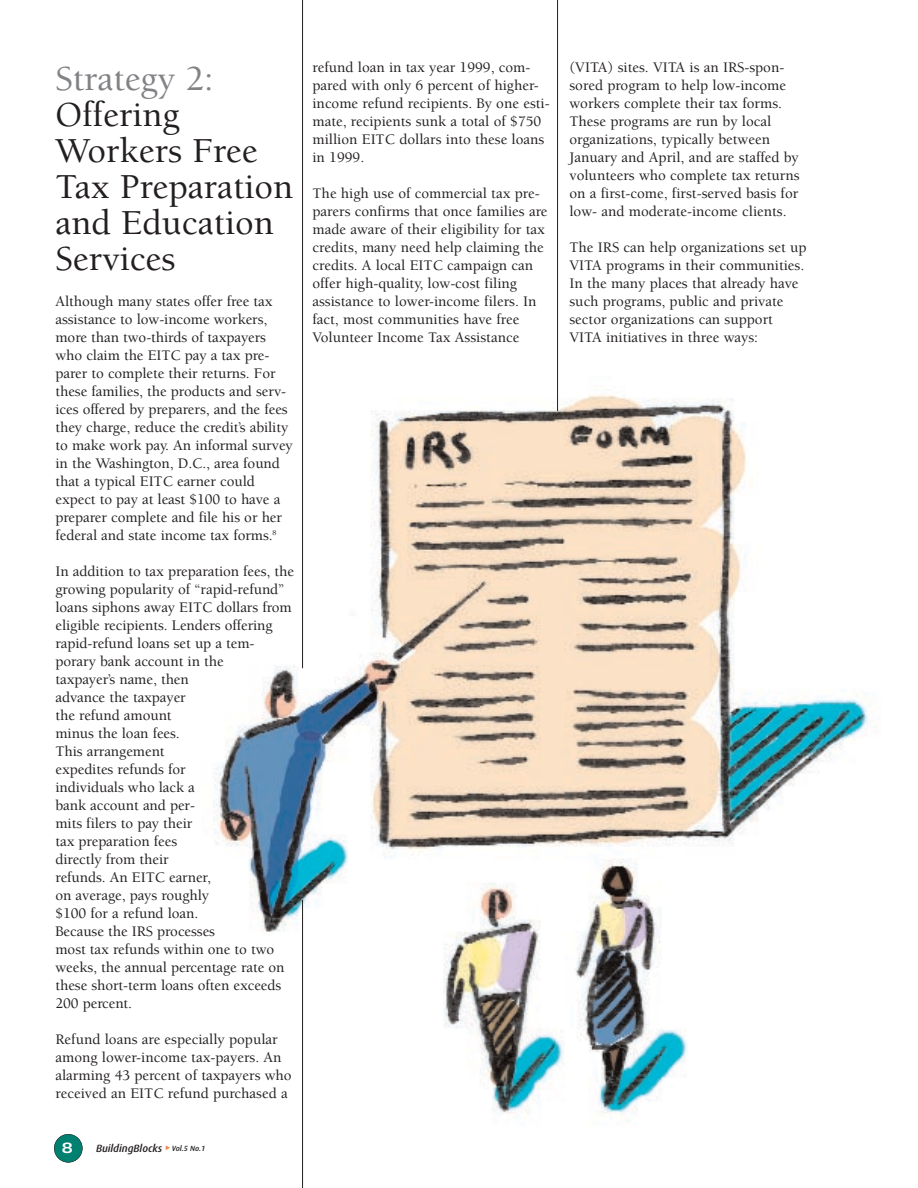
<style>
.page{position:relative;width:918px;height:1188px;background:#fff}
.page>*{position:absolute;margin:0;border:0;box-sizing:border-box;transform-origin:0 0}
.t1{font:500 36px/36px "Berkeley";color:#231f20}
.t2{font:500 36px "Berkeley";color:#808285}
.t3{font:500 15px/18px "Berkeley";letter-spacing:-.005em;color:#231f20}
.t4{font:700 expanded 14.85px "Zurich BT";color:#fff}
.t5{font:italic 500 10.5px "Dax";color:#231f20}
.t6{font:italic 500 7.5px "Dax";color:#231f20}
</style>
<div class="page">
<img style="left:214px;top:375px;width:665px;height:760px">
<div style="left:54px;top:1134px;width:28px;height:28px;background:#008071;border-radius:50%"></div>
<div style="left:54px;top:1134px;width:29px;height:29px;border:1px solid #231f20;border-radius:50%"></div>
<hr style="left:302px;top:900px;width:1px;height:288px;background:#231f20">
<hr style="left:557px;top:0;width:1px;height:411px;background:#231f20">
<hr style="left:302px;top:0;width:1px;height:668px;background:#231f20">
<h1 class="t2" style="left:56px;top:65px;width:160px">Strategy 2:</h1>
<h1 class="t1" style="left:56px;top:100px;width:239px">Offering<br>Workers Free<br>Tax Preparation and Education<br>Services</h1>
<p class="t3" style="left:56px;top:294px;width:239px">Although many states offer free tax assistance to low-income workers, more than two-thirds of taxpayers who claim the EITC pay a tax pre&shy;parer to complete their returns. For these families, the products and serv&shy;ices offered by preparers, and the fees they charge, reduce the credit’s ability to make work pay. An informal survey in the Washington, D.C., area found that a typical EITC earner could expect to pay at least $100 to have a preparer complete and file his or her federal and state income tax forms.<sup>8</sup></p>
<p class="t3" style="left:56px;top:564px;width:240px">In addition to tax preparation fees, the growing popularity of “rapid-refund” loans siphons away EITC dollars from eligible recipients. Lenders offering rapid-refund loans set up a tem&shy;porary bank account in the<br>taxpayer’s name, then<br>advance the taxpayer<br>the refund amount<br>minus the loan fees.<br>This arrangement<br>expedites refunds for<br>individuals who lack a<br>bank account and per-<br>mits filers to pay their<br>tax preparation fees<br>directly from their<br>refunds. An EITC earner,<br>on average, pays roughly<br>$100 for a refund loan.<br>Because the IRS processes<br>most tax refunds within one to two weeks, the annual percentage rate on these short-term loans often exceeds<br>200 percent.</p>
<p class="t3" style="left:56px;top:1032px;width:238px">Refund loans are especially popular among lower-income tax-payers. An alarming 43 percent of taxpayers who received an EITC refund purchased a</p>
<p class="t4" style="left:62px;top:1143px;width:12px">8</p>
<p class="t5" style="left:96px;top:1145px;width:68px">BuildingBlocks</p>
<p class="t6" style="left:172px;top:1145px;width:35px">Vol.5 No.1</p>
<p class="t3" style="left:312px;top:60px;width:239px">refund loan in tax year 1999, com&shy;pared with only 6 percent of higher&shy;income refund recipients. By one esti&shy;mate, recipients sunk a total of $750 million EITC dollars into these loans in 1999.</p>
<p class="t3" style="left:312px;top:186px;width:237px">The high use of commercial tax pre&shy;parers confirms that once families are made aware of their eligibility for tax credits, many need help claiming the credits. A local EITC campaign can offer high-quality, low-cost filing assistance to lower-income filers. In fact, most communities have free Volunteer Income Tax Assistance</p>
<p class="t3" style="left:569px;top:60px;width:232px">(VITA) sites. VITA is an IRS-spon&shy;sored program to help low-income workers complete their tax forms.<br>These programs are run by local organizations, typically between January and April, and are staffed by volunteers who complete tax returns on a first-come, first-served basis for low- and moderate-income clients.</p>
<p class="t3" style="left:569px;top:240px;width:238px">The IRS can help organizations set up VITA programs in their communities.<br>In the many places that already have such programs, public and private sector organizations can support VITA initiatives in three ways:</p>
</div>
